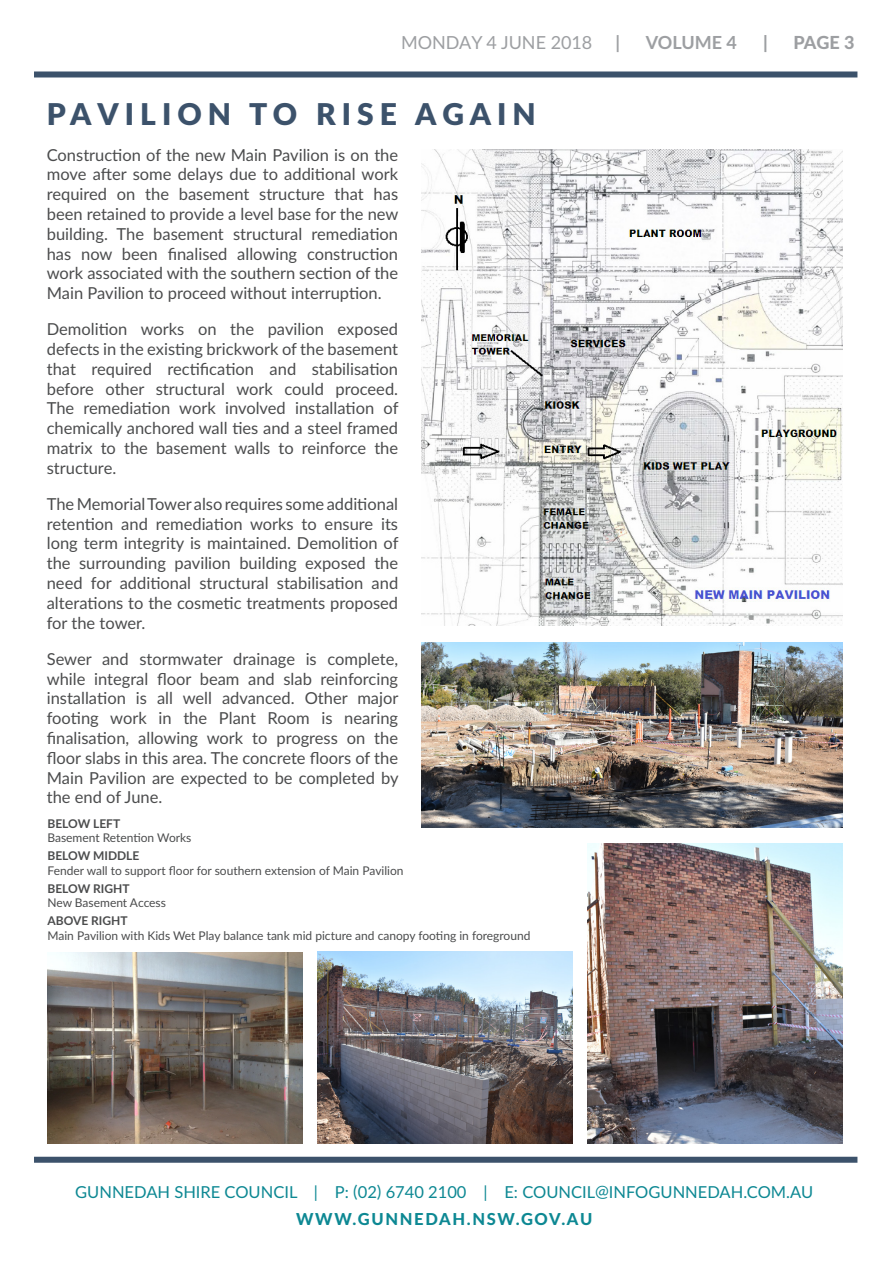
<style>
.page{position:relative;width:893px;height:1263px;background:#fff}
.page>*{position:absolute;margin:0;border:0;box-sizing:border-box;transform-origin:0 0}
.t1{font:900 30px "Lato";letter-spacing:.2em;color:#3c526b}
.t2{font:18px "Lato";color:#9d9fa2}
.t3{font:700 18px "Lato";color:#9d9fa2}
.t4{font:800 18px "Lato";color:#9d9fa2}
.t5{font:16.5px/19.8px "Lato";color:#4b4c4d;text-align:justify}
.t6{font:16.5px "Lato";color:#0d8893}
.t7{font:800 16.5px "Lato";letter-spacing:.1em;color:#0d8893}
.t8{font:12px "Lato";color:#4b4c4d}
.t9{font:700 12px "Lato";color:#4b4c4d}
</style>
<div class="page">
<div style="left:34px;top:71px;width:823px;height:6px;background:#3c526b"></div>
<div style="left:34px;top:1157px;width:823px;height:6px;background:#3c526b"></div>
<img style="left:422px;top:149px;width:421px;height:477px">
<img style="left:47px;top:952px;width:256px;height:192px">
<img style="left:587px;top:844px;width:256px;height:300px">
<img style="left:317px;top:952px;width:256px;height:192px">
<img style="left:422px;top:642px;width:421px;height:186px">
<p class="t2" style="left:401px;top:30px;width:193px">MONDAY 4 JUNE 2018</p>
<p class="t3" style="left:615px;top:29px;width:6px">|</p>
<p class="t3" style="left:646px;top:29px;width:93px">VOLUME 4</p>
<p class="t4" style="left:763px;top:29px;width:6px">|</p>
<p class="t4" style="left:793px;top:29px;width:63px">PAGE 3</p>
<p class="t1" style="left:47px;top:91px;width:490px">PAVILION TO RISE AGAIN</p>
<p class="t5" style="left:47px;top:144px;width:353px">Construction of the new Main Pavilion is on the move after some delays due to additional work required on the basement structure that has been retained to provide a level base for the new building. The basement structural remediation has now been finalised allowing construction work associated with the southern section of the Main Pavilion to proceed without interruption.</p>
<p class="t5" style="left:47px;top:319px;width:353px">Demolition works on the pavilion exposed defects in the existing brickwork of the basement that required rectification and stabilisation before other structural work could proceed.<br>The remediation work involved installation of chemically anchored wall ties and a steel framed matrix to the basement walls to reinforce the structure.</p>
<p class="t5" style="left:47px;top:493px;width:353px">The Memorial Tower also requires some additional retention and remediation works to ensure its long term integrity is maintained. Demolition of the surrounding pavilion building exposed the need for additional structural stabilisation and alterations to the cosmetic treatments proposed for the tower.</p>
<p class="t5" style="left:47px;top:648px;width:353px">Sewer and stormwater drainage is complete, while integral floor beam and slab reinforcing installation is all well advanced. Other major footing work in the Plant Room is nearing finalisation, allowing work to progress on the floor slabs in this area. The concrete floors of the Main Pavilion are expected to be completed by the end of June.</p>
<p class="t9" style="left:47px;top:815px;width:74px">BELOW LEFT</p>
<p class="t8" style="left:47px;top:829px;width:145px">Basement Retention Works</p>
<p class="t9" style="left:47px;top:847px;width:93px">BELOW MIDDLE</p>
<p class="t8" style="left:47px;top:862px;width:358px">Fender wall to support floor for southern extension of Main Pavilion</p>
<p class="t9" style="left:47px;top:880px;width:84px">BELOW RIGHT</p>
<p class="t8" style="left:47px;top:894px;width:120px">New Basement Access</p>
<p class="t9" style="left:47px;top:912px;width:82px">ABOVE RIGHT</p>
<p class="t8" style="left:47px;top:927px;width:484px">Main Pavilion with Kids Wet Play balance tank mid picture and canopy footing in foreground</p>
<p class="t6" style="left:75px;top:1180px;width:740px">GUNNEDAH SHIRE COUNCIL | P: (02) 6740 2100 | E: COUNCIL@INFOGUNNEDAH.COM.AU</p>
<p class="t7" style="left:296px;top:1207px;width:298px">WWW.GUNNEDAH.NSW.GOV.AU</p>
</div>
